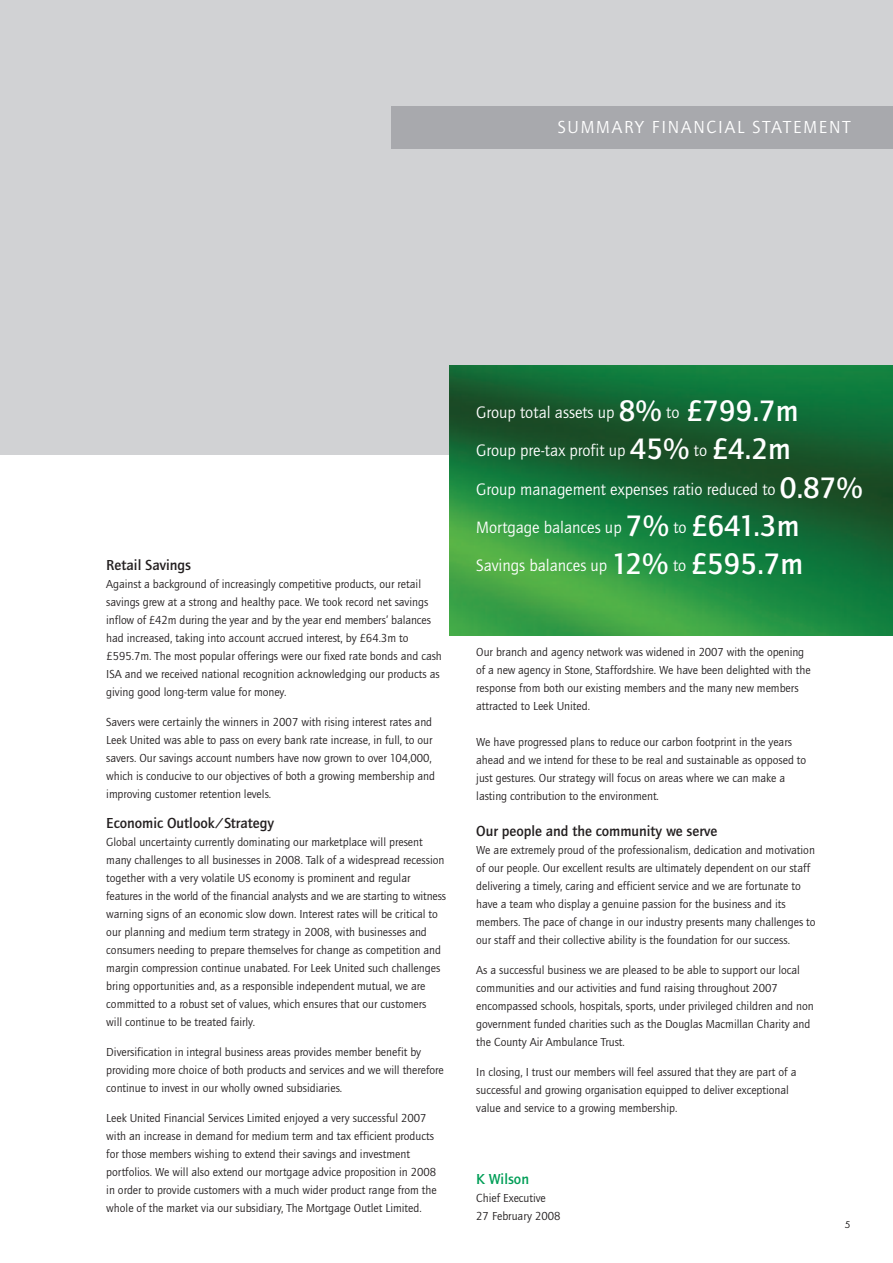
<style>
.page{position:relative;width:893px;height:1263px;background:#fff}
.page>*{position:absolute;margin:0;border:0;box-sizing:border-box;transform-origin:0 0}
.t1{font:18px "Quay Sans EF";letter-spacing:.1em;color:#fff}
.t2{font:17.1px "Quay Sans EF";color:#fff}
.t3{font:500 15px "Quay Sans EF";color:#231f20}
.t4{font:500 15px "Quay Sans EF";color:#009e57}
.t5{font:12px/18px "Quay Sans EF";color:#231f20}
.t6{font:300 9px "Futura";color:#231f20}
.s1{font-weight:500;font-size:30.6px}
</style>
<div class="page">
<div style="left:0;top:0;width:893px;height:455px;background:#d1d2d4"></div>
<div style="left:391px;top:106px;width:502px;height:43px;background:#a8a9ad"></div>
<img style="left:450px;top:366px;width:443px;height:269px">
<h1 class="t1" style="left:558px;top:120px;width:294px">SUMMARY FINANCIAL STATEMENT</h1>
<p class="t3" style="left:106px;top:559px;width:86px">Retail Savings</p>
<p class="t5" style="left:106px;top:575px;width:337px">Against a background of increasingly competitive products, our retail savings grew at a strong and healthy pace. We took record net savings inflow of £42m during the year and by the year end members’ balances had increased, taking into account accrued interest, by £64.3m to £595.7m. The most popular offerings were our fixed rate bonds and cash ISA and we received national recognition acknowledging our products as giving good long-term value for money.</p>
<p class="t5" style="left:106px;top:713px;width:330px">Savers were certainly the winners in 2007 with rising interest rates and Leek United was able to pass on every bank rate increase, in full, to our savers. Our savings account numbers have now grown to over 104,000, which is conducive to our objectives of both a growing membership and improving customer retention levels.</p>
<p class="t3" style="left:106px;top:817px;width:169px">Economic Outlook/Strategy</p>
<p class="t5" style="left:106px;top:833px;width:341px">Global uncertainty currently dominating our marketplace will present many challenges to all businesses in 2008. Talk of a widespread recession together with a very volatile US economy is prominent and regular features in the world of the financial analysts and we are starting to witness warning signs of an economic slow down. Interest rates will be critical to our planning and medium term strategy in 2008, with businesses and consumers needing to prepare themselves for change as competition and margin compression continue unabated. For Leek United such challenges bring opportunities and, as a responsible independent mutual, we are committed to a robust set of values, which ensures that our customers<br>will continue to be treated fairly.</p>
<p class="t5" style="left:106px;top:1043px;width:339px">Diversification in integral business areas provides member benefit by providing more choice of both products and services and we will therefore continue to invest in our wholly owned subsidiaries.</p>
<p class="t5" style="left:106px;top:1109px;width:332px">Leek United Financial Services Limited enjoyed a very successful 2007 with an increase in demand for medium term and tax efficient products for those members wishing to extend their savings and investment portfolios. We will also extend our mortgage advice proposition in 2008 in order to provide customers with a much wider product range from the whole of the market via our subsidiary, The Mortgage Outlet Limited.</p>
<h2 class="t2" style="left:476px;top:406px;width:324px">Group total assets up <span class="s1">8%</span> to <span class="s1">£799.7m</span></h2>
<h2 class="t2" style="left:476px;top:444px;width:316px">Group pre-tax profit up <span class="s1">45%</span> to <span class="s1">£4.2m</span></h2>
<h2 class="t2" style="left:476px;top:482px;width:388px">Group management expenses ratio reduced to <span class="s1">0.87%</span></h2>
<h2 class="t2" style="left:476px;top:521px;width:325px">Mortgage balances up <span class="s1">7%</span> to <span class="s1">£641.3m</span></h2>
<h2 class="t2" style="left:476px;top:559px;width:328px">Savings balances up <span class="s1">12%</span> to <span class="s1">£595.7m</span></h2>
<p class="t5" style="left:476px;top:644px;width:336px">Our branch and agency network was widened in 2007 with the opening of a new agency in Stone, Staffordshire. We have been delighted with the response from both our existing members and the many new members attracted to Leek United.</p>
<p class="t5" style="left:476px;top:734px;width:332px">We have progressed plans to reduce our carbon footprint in the years ahead and we intend for these to be real and sustainable as opposed to just gestures. Our strategy will focus on areas where we can make a lasting contribution to the environment.</p>
<p class="t3" style="left:476px;top:825px;width:242px">Our people and the community we serve</p>
<p class="t5" style="left:476px;top:842px;width:341px">We are extremely proud of the professionalism, dedication and motivation of our people. Our excellent results are ultimately dependent on our staff delivering a timely, caring and efficient service and we are fortunate to have a team who display a genuine passion for the business and its members. The pace of change in our industry presents many challenges to our staff and their collective ability is the foundation for our success.</p>
<p class="t5" style="left:476px;top:962px;width:339px">As a successful business we are pleased to be able to support our local communities and our activities and fund raising throughout 2007 encompassed schools, hospitals, sports, under privileged children and non government funded charities such as the Douglas Macmillan Charity and the County Air Ambulance Trust.</p>
<p class="t5" style="left:476px;top:1064px;width:322px">In closing, I trust our members will feel assured that they are part of a successful and growing organisation equipped to deliver exceptional value and service to a growing membership.</p>
<p class="t4" style="left:476px;top:1173px;width:54px">K Wilson</p>
<p class="t5" style="left:476px;top:1190px;width:86px">Chief Executive<br>27 February 2008</p>
<p class="t6" style="left:845px;top:1220px;width:7px">5</p>
</div>
